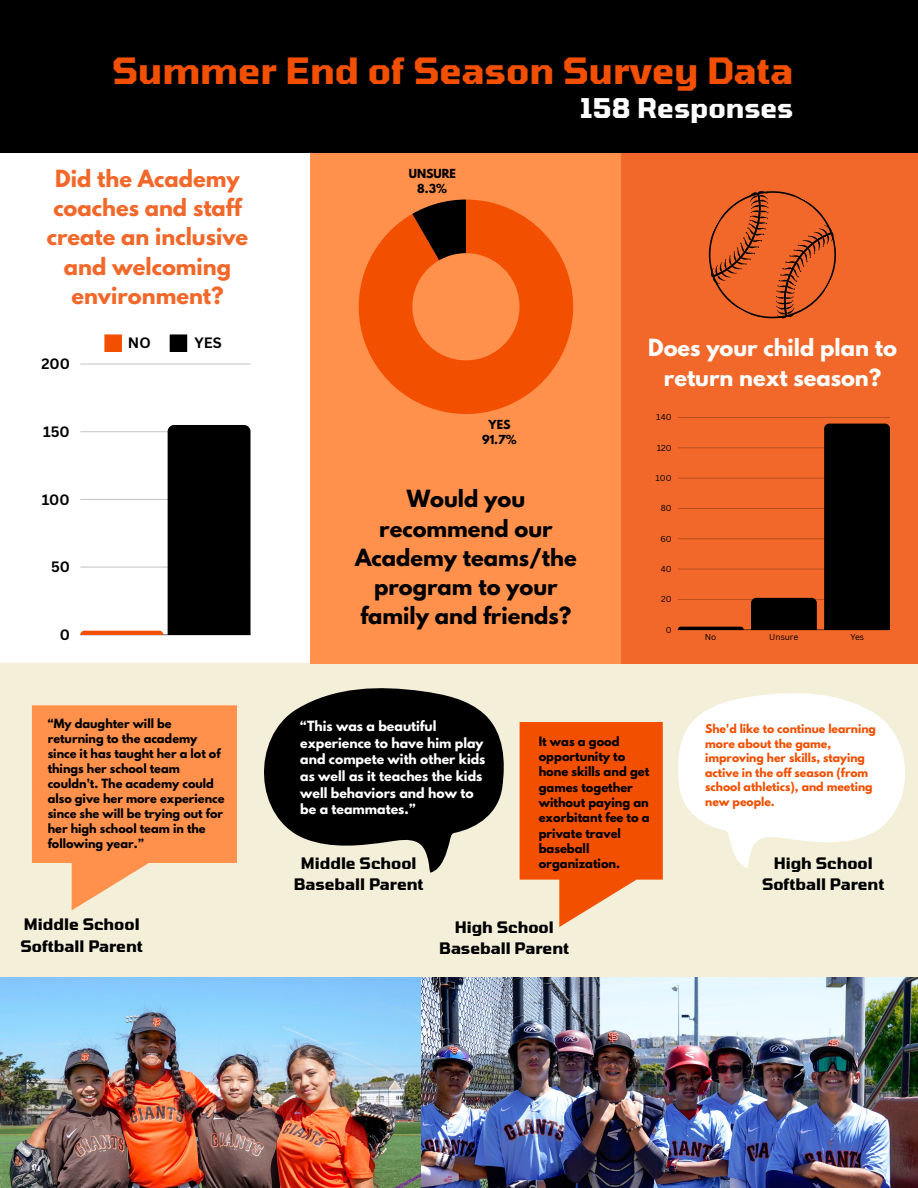
<style>
.page{position:relative;width:918px;height:1188px;background:#f3efd9}
.page>*{position:absolute;margin:0;border:0;box-sizing:border-box;transform-origin:0 0}
.t1{font:700 36px "Tomorrow";color:#f24f00}
.t2{font:700 27px "Tomorrow";color:#fff}
.t3{font:700 21px/29.2px "League Spartan";color:#f2682a;text-align:center}
.t4{font:700 21px/29.2px "League Spartan";color:#000;text-align:center}
.t5{font:700 21px/29.2px "League Spartan";color:#fff;text-align:center}
.t6{font:700 15.75px/21.3px "Tomorrow";color:#000;text-align:center}
.t7{font:700 14.55px "Canva Sans";color:#000}
.t8{font:700 12.45px/16.6px "League Spartan";color:#fff}
.t9{font:700 11.4px/15.3px "League Spartan";color:#000}
.t10{font:700 11.25px/15px "League Spartan";color:#000}
.t11{font:700 11.1px/15px "League Spartan";color:#000;text-align:center}
.t12{font:700 10.8px/14.5px "League Spartan";color:#f24f00}
.t13{font:8.4px "Canva Sans";color:#000}
</style>
<div class="page">
<div style="left:0;top:0;width:918px;height:154px;background:#000"></div>
<div style="left:0;top:154px;width:310px;height:509px;background:#fff"></div>
<svg style="left:104px;top:334px;width:18px;height:18px"></svg>
<svg style="left:170px;top:334px;width:17px;height:18px"></svg>
<hr style="left:80px;top:364px;width:171px;height:1px;background:#000">
<svg style="left:80px;top:425px;width:171px;height:210px"></svg>
<div style="left:310px;top:154px;width:311px;height:510px;background:#ff914d"></div>
<svg style="left:359px;top:200px;width:214px;height:214px;fill:#f24f00"></svg>
<svg style="left:412px;top:200px;width:54px;height:60px;background:#4b1f08"></svg>
<div style="left:621px;top:154px;width:297px;height:510px;background:#f2682a"></div>
<hr style="left:678px;top:629px;width:212px;height:1px;background:#000">
<hr style="left:678px;top:599px;width:212px;height:1px;background:#000">
<hr style="left:678px;top:569px;width:212px;height:1px;background:#000">
<hr style="left:678px;top:539px;width:212px;height:1px;background:#000">
<hr style="left:678px;top:508px;width:212px;height:1px;background:#000">
<hr style="left:678px;top:478px;width:212px;height:1px;background:#000">
<hr style="left:678px;top:448px;width:212px;height:1px;background:#000">
<hr style="left:678px;top:417px;width:212px;height:1px;background:#000">
<svg style="left:678px;top:627px;width:66px;height:3px"></svg>
<div style="left:751px;top:598px;width:66px;height:32px;background:#000"></div>
<div style="left:824px;top:424px;width:66px;height:206px;background:#000"></div>
<svg style="left:708px;top:191px;width:128px;height:128px"></svg>
<svg style="left:32px;top:705px;width:205px;height:205px"></svg>
<svg style="left:264px;top:688px;width:240px;height:185px;fill:#000"></svg>
<svg style="left:520px;top:722px;width:143px;height:205px"></svg>
<svg style="left:678px;top:693px;width:227px;height:175px"></svg>
<img style="left:0;top:977px;width:918px;height:211px">
<p class="t1" style="left:112px;top:48px;width:682px">Summer End of Season Survey Data</p>
<h3 class="t2" style="left:580px;top:91px;width:215px">158 Responses</h3>
<p class="t3" style="left:47px;top:166px;width:203px">Did the Academy coaches and staff create an inclusive and welcoming environment?</p>
<p class="t11" style="left:409px;top:168px;width:49px">UNSURE<br>8.3%</p>
<p class="t7" style="left:41px;top:354px;width:30px">200</p>
<p class="t7" style="left:128px;top:333px;width:24px">NO</p>
<p class="t7" style="left:194px;top:333px;width:29px">YES</p>
<p class="t5" style="left:648px;top:336px;width:250px">Does your child plan to return next season?</p>
<p class="t7" style="left:43px;top:421px;width:28px">150</p>
<p class="t11" style="left:482px;top:418px;width:36px">YES<br>91.7%</p>
<p class="t13" style="left:656px;top:411px;width:17px">140</p>
<p class="t13" style="left:657px;top:442px;width:16px">120</p>
<p class="t13" style="left:656px;top:472px;width:18px">100</p>
<p class="t7" style="left:42px;top:489px;width:29px">100</p>
<p class="t7" style="left:51px;top:557px;width:20px">50</p>
<p class="t7" style="left:60px;top:624px;width:12px">0</p>
<h5 class="t4" style="left:355px;top:487px;width:223px">Would you recommend our<br>Academy teams/the program to your family and friends?</h5>
<p class="t13" style="left:661px;top:502px;width:12px">80</p>
<p class="t13" style="left:660px;top:533px;width:13px">60</p>
<p class="t13" style="left:661px;top:563px;width:12px">40</p>
<p class="t13" style="left:661px;top:593px;width:12px">20</p>
<p class="t13" style="left:666px;top:624px;width:7px">0</p>
<p class="t13" style="left:705px;top:632px;width:13px">No</p>
<p class="t13" style="left:769px;top:632px;width:30px">Unsure</p>
<p class="t13" style="left:850px;top:632px;width:15px">Yes</p>
<p class="t10" style="left:48px;top:717px;width:178px">“My daughter will be returning to the academy since it has taught her a lot of things her school team couldn't. The academy could also give her more experience since she will be trying out for her high school team in the following year.”</p>
<h5 class="t8" style="left:300px;top:719px;width:187px">“This was a beautiful experience to have him play and compete with other kids as well as it teaches the kids well behaviors and how to be a teammates.”</h5>
<h5 class="t6" style="left:294px;top:852px;width:131px">Middle School<br>Baseball Parent</h5>
<h4 class="t9" style="left:539px;top:735px;width:112px">It was a good opportunity to hone skills and get games together without paying an exorbitant fee to a private travel baseball organization.</h4>
<h4 class="t12" style="left:705px;top:723px;width:172px">She'd like to continue learning more about the game, improving her skills, staying active in the off season (from school athletics), and meeting new people.</h4>
<h4 class="t6" style="left:762px;top:852px;width:124px">High School<br>Softball Parent</h4>
<h1 class="t6" style="left:21px;top:913px;width:124px;line-height:21.9px;text-align:left">Middle School<br>Softball Parent</h1>
<h2 class="t6" style="left:439px;top:916px;width:131px">High School<br>Baseball Parent</h2>
</div>
